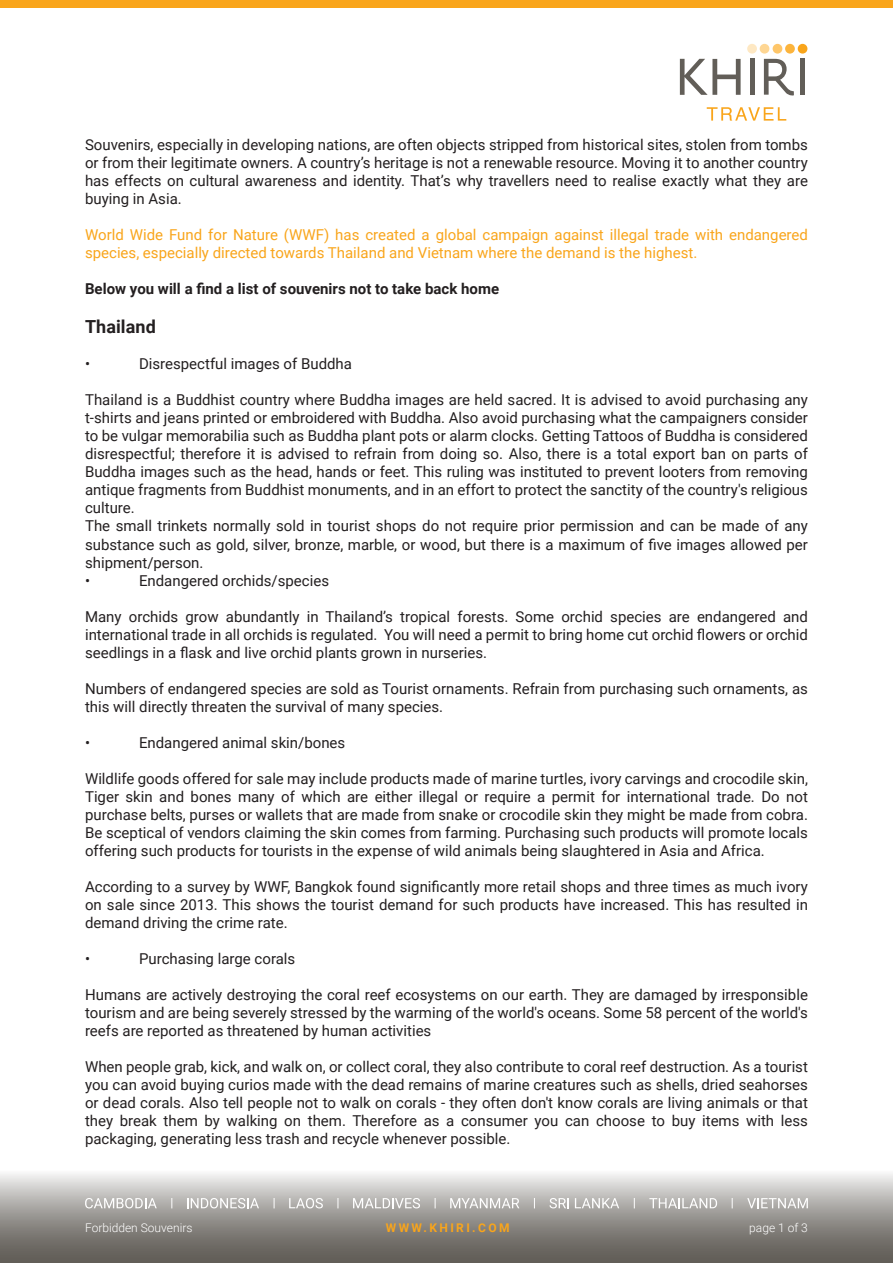
<style>
.page{position:relative;width:893px;height:1263px;background:#fff}
.page>*{position:absolute;margin:0;border:0;box-sizing:border-box;transform-origin:0 0}
.t1{font:700 18px "Roboto";letter-spacing:.005em;color:#231f20}
.t2{font:15px/18px "Roboto";color:#231f20;text-align:justify}
.t3{font:15px/18px "Roboto";color:#f9a51b}
.t4{font:700 15px "Roboto";color:#231f20}
.t5{font:300 12px "Roboto";color:#fff}
.t6{font:700 12px "Roboto";letter-spacing:.2em;color:#f9a51b}
</style>
<div class="page">
<svg style="left:0;top:1174px;width:893px;height:89px;background:#9a9794"></svg>
<svg style="left:85px;top:1198px;width:72px;height:10px"></svg>
<svg style="left:187px;top:1198px;width:72px;height:10px"></svg>
<svg style="left:289px;top:1198px;width:34px;height:10px"></svg>
<svg style="left:353px;top:1198px;width:67px;height:10px"></svg>
<svg style="left:450px;top:1198px;width:69px;height:10px"></svg>
<svg style="left:549px;top:1198px;width:20px;height:10px"></svg>
<svg style="left:575px;top:1198px;width:44px;height:10px"></svg>
<svg style="left:649px;top:1198px;width:68px;height:10px"></svg>
<svg style="left:747px;top:1198px;width:61px;height:10px"></svg>
<svg style="left:680px;top:59px;width:61px;height:36px"></svg>
<div style="left:750px;top:59px;width:5px;height:36px;background:#625e58"></div>
<div style="left:800px;top:59px;width:5px;height:36px;background:#625e58"></div>
<svg style="left:707px;top:107px;width:79px;height:14px"></svg>
<div style="left:747px;top:44px;width:10px;height:10px;background:#fee8c3;border-radius:50%"></div>
<div style="left:760px;top:44px;width:9px;height:10px;background:#fed693;border-radius:50%"></div>
<div style="left:773px;top:44px;width:9px;height:10px;background:#fec669;border-radius:50%"></div>
<div style="left:785px;top:44px;width:10px;height:10px;background:#fcb43c;border-radius:50%"></div>
<div style="left:798px;top:44px;width:9px;height:10px;background:#f9a51b;border-radius:50%"></div>
<svg style="left:764px;top:59px;width:30px;height:37px"></svg>
<div style="left:0;top:0;width:893px;height:8px;background:#f9a51b"></div>
<p class="t2" style="left:85px;top:135px;width:724px">Souvenirs, especially in developing nations, are often objects stripped from historical sites, stolen from tombs or from their legitimate owners. A country’s heritage is not a renewable resource. Moving it to another country has effects on cultural awareness and identity. That’s why travellers need to realise exactly what they are buying in Asia.</p>
<p class="t3" style="left:85px;top:225px;width:724px">World Wide Fund for Nature (WWF) has created a global campaign against illegal trade with endangered species, especially directed towards Thailand and Vietnam where the demand is the highest.</p>
<p class="t4" style="left:85px;top:278px;width:416px">Below you will a find a list of souvenirs not to take back home</p>
<p class="t1" style="left:85px;top:314px;width:72px">Thailand</p>
<p class="t2" style="left:85px;top:355px;width:7px">•</p>
<p class="t2" style="left:139px;top:355px;width:214px">Disrespectful images of Buddha</p>
<p class="t2" style="left:85px;top:391px;width:724px;text-align:left">Thailand is a Buddhist country where Buddha images are held sacred. It is advised to avoid purchasing any t-shirts and jeans printed or embroidered with Buddha. Also avoid purchasing what the campaigners consider to be vulgar memorabilia such as Buddha plant pots or alarm clocks. Getting Tattoos of Buddha is considered disrespectful; therefore it is advised to refrain from doing so. Also, there is a total export ban on parts of Buddha images such as the head, hands or feet. This ruling was instituted to prevent looters from removing antique fragments from Buddhist monuments, and in an effort to protect the sanctity of the country's religious culture.<br>The small trinkets normally sold in tourist shops do not require prior permission and can be made of any substance such as gold, silver, bronze, marble, or wood, but there is a maximum of five images allowed per shipment/person.<br>•</p>
<p class="t2" style="left:139px;top:571px;width:192px">Endangered orchids/species</p>
<p class="t2" style="left:85px;top:607px;width:724px">Many orchids grow abundantly in Thailand’s tropical forests. Some orchid species are endangered and international trade in all orchids is regulated. You will need a permit to bring home cut orchid flowers or orchid seedlings in a flask and live orchid plants grown in nurseries.</p>
<p class="t2" style="left:85px;top:679px;width:724px">Numbers of endangered species are sold as Tourist ornaments. Refrain from purchasing such ornaments, as this will directly threaten the survival of many species.</p>
<p class="t2" style="left:85px;top:733px;width:7px">•</p>
<p class="t2" style="left:139px;top:733px;width:208px">Endangered animal skin/bones</p>
<p class="t2" style="left:85px;top:769px;width:724px">Wildlife goods offered for sale may include products made of marine turtles, ivory carvings and crocodile skin, Tiger skin and bones many of which are either illegal or require a permit for international trade. Do not purchase belts, purses or wallets that are made from snake or crocodile skin they might be made from cobra.<br>Be sceptical of vendors claiming the skin comes from farming. Purchasing such products will promote locals offering such products for tourists in the expense of wild animals being slaughtered in Asia and Africa.</p>
<p class="t2" style="left:85px;top:877px;width:724px">According to a survey by WWF, Bangkok found significantly more retail shops and three times as much ivory on sale since 2013. This shows the tourist demand for such products have increased. This has resulted in demand driving the crime rate.</p>
<p class="t2" style="left:85px;top:949px;width:7px">•</p>
<p class="t2" style="left:139px;top:949px;width:158px">Purchasing large corals</p>
<p class="t2" style="left:85px;top:985px;width:724px">Humans are actively destroying the coral reef ecosystems on our earth. They are damaged by irresponsible tourism and are being severely stressed by the warming of the world's oceans. Some 58 percent of the world's reefs are reported as threatened by human activities</p>
<p class="t2" style="left:85px;top:1057px;width:724px">When people grab, kick, and walk on, or collect coral, they also contribute to coral reef destruction. As a tourist you can avoid buying curios made with the dead remains of marine creatures such as shells, dried seahorses or dead corals. Also tell people not to walk on corals - they often don't know corals are living animals or that they break them by walking on them. Therefore as a consumer you can choose to buy items with less packaging, generating less trash and recycle whenever possible.</p>
<p class="t5" style="left:85px;top:1220px;width:109px">Forbidden Souvenirs</p>
<p class="t5" style="left:749px;top:1220px;width:60px">page 1 of 3</p>
<p class="t6" style="left:386px;top:1220px;width:125px">WWW.KHIRI.COM</p>
</div>
